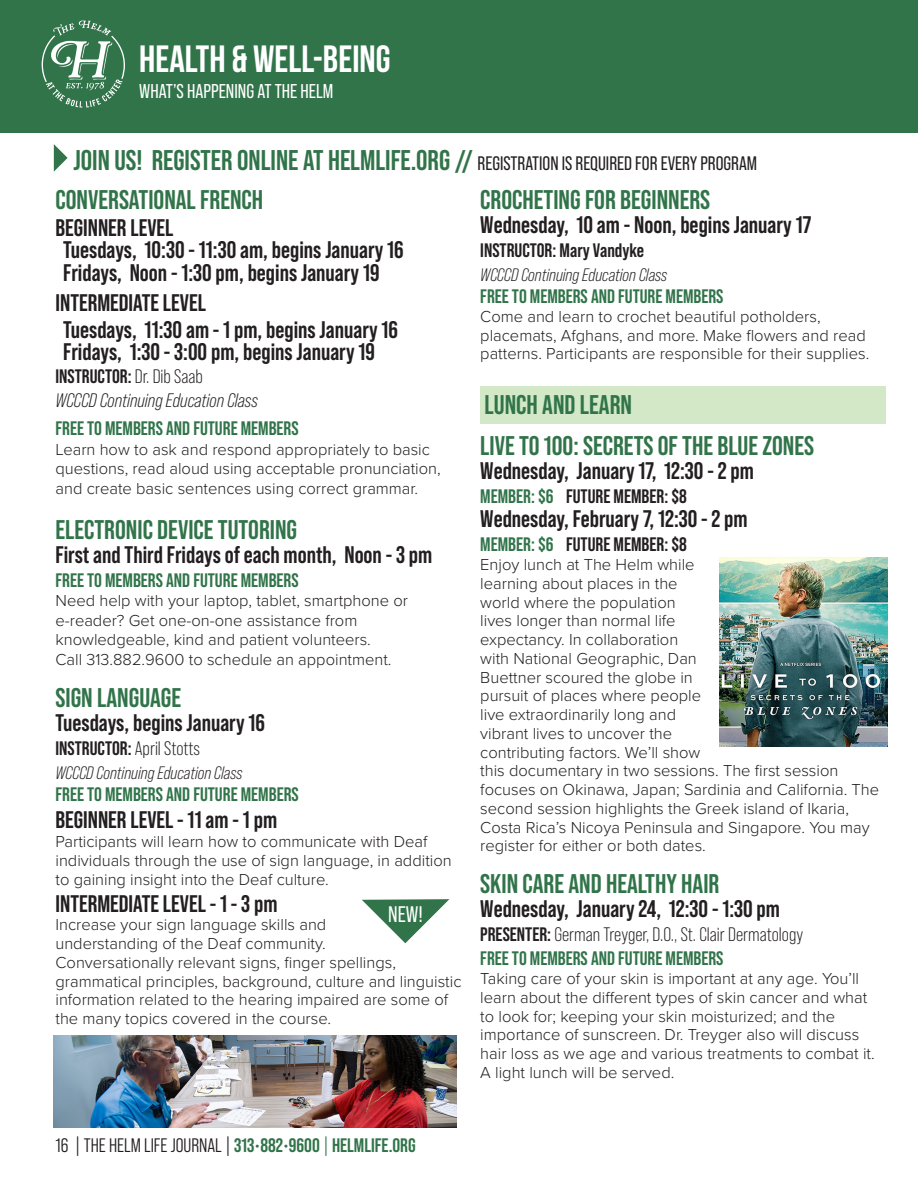
<style>
.page{position:relative;width:918px;height:1188px;background:#fff}
.page>*{position:absolute;margin:0;border:0;box-sizing:border-box;transform-origin:0 0}
.t1{font:37.95px "Bebas Neue";color:#fff}
.t2{font:700 28.5px "Bebas Neue Pro";color:#31744a}
.t3{font:700 27px "Bebas Neue Pro";color:#31744a}
.t4{font:700 24px/22.5px "Bebas Neue Pro";color:#231f20}
.t5{font:22.5px "Bebas Neue Pro";color:#fff}
.t6{font:19.95px "Bebas Neue Pro";color:#fff}
.t7{font:700 19.5px "Bebas Neue Pro";color:#31744a}
.t8{font:700 19.5px "Bebas Neue Pro";color:#231f20}
.t9{font:19.5px "Bebas Neue Pro";color:#231f20}
.t10{font:italic 19.5px "Bebas Neue Pro";color:#231f20}
.t11{font:italic 18px "Bebas Neue Pro";color:#231f20}
.t12{font:300 16.5px/18.8px "Proxima Nova";color:#231f20}
.s1{font-weight:400;font-size:19.5px;color:#231f20}
.s2{font-weight:400}
.s3{color:#31744a}
.s4{font-weight:700}
.s5{font-family:"Bebas Neue Pro Middle";font-weight:400;color:#231f20}
.s6{font-family:"Bebas Neue Pro Middle";font-weight:400}
</style>
<div class="page">
<svg style="left:54px;top:144px;width:14px;height:28px"></svg>
<div style="left:0;top:0;width:918px;height:133px;background:#31744a"></div>
<svg style="left:41px;top:21px;width:84px;height:87px"></svg>
<div style="left:480px;top:387px;width:405px;height:37px;background:#d2e8c6"></div>
<img style="left:54px;top:1036px;width:402px;height:91px">
<img style="left:719px;top:557px;width:168px;height:190px">
<svg style="left:362px;top:899px;width:87px;height:44px"></svg>
<p class="t1" style="left:139px;top:38px;width:253px">HEALTH &amp; WELL-BEING</p>
<p class="t6" style="left:139px;top:80px;width:196px">WHAT’S HAPPENING AT THE HELM</p>
<p class="t2" style="left:73px;top:143px;width:685px">JOIN US! REGISTER ONLINE AT HELMLIFE.ORG // <span class="s1">REGISTRATION IS REQUIRED FOR EVERY PROGRAM</span></p>
<p class="t3" style="left:56px;top:184px;width:209px">CONVERSATIONAL FRENCH</p>
<p class="t4" style="left:56px;top:216px;width:119px">BEGINNER LEVEL</p>
<p class="t4" style="left:63px;top:238px;width:342px">Tuesdays, 10:30 - 11:30 am, begins January 16</p>
<p class="t4" style="left:63px;top:261px;width:318px">Fridays, Noon - 1:30 pm, begins January 19</p>
<p class="t4" style="left:56px;top:291px;width:152px">INTERMEDIATE LEVEL</p>
<p class="t4" style="left:63px;top:318px;width:336px">Tuesdays, 11:30 am - 1 pm, begins January 16<br>Fridays, 1:30 - 3:00 pm, begins January 19</p>
<p class="t8" style="left:56px;top:365px;width:149px">INSTRUCTOR: <span class="s2">Dr. Dib Saab</span></p>
<p class="t10" style="left:56px;top:389px;width:204px">WCCCD Continuing Education Class</p>
<p class="t7" style="left:56px;top:417px;width:245px">FREE TO MEMBERS AND FUTURE MEMBERS</p>
<p class="t12" style="left:56px;top:439px;width:376px">Learn how to ask and respond appropriately to basic</p>
<p class="t12" style="left:56px;top:459px;width:387px">questions, read aloud using acceptable pronunciation,</p>
<p class="t12" style="left:56px;top:478px;width:364px">and create basic sentences using correct grammar.</p>
<p class="t3" style="left:56px;top:514px;width:243px">ELECTRONIC DEVICE TUTORING</p>
<p class="t4" style="left:56px;top:543px;width:378px">First and Third Fridays of each month, Noon - 3 pm</p>
<p class="t7" style="left:56px;top:569px;width:245px">FREE TO MEMBERS AND FUTURE MEMBERS</p>
<p class="t12" style="left:56px;top:591px;width:354px">Need help with your laptop, tablet, smartphone or</p>
<p class="t12" style="left:56px;top:610px;width:338px;line-height:19.5px">e-reader? Get one-on-one assistance from knowledgeable, kind and patient volunteers.<br>Call 313.882.9600 to schedule an appointment.</p>
<p class="t3" style="left:56px;top:682px;width:127px">SIGN LANGUAGE</p>
<p class="t4" style="left:56px;top:711px;width:211px">Tuesdays, begins January 16</p>
<p class="t8" style="left:56px;top:737px;width:146px">INSTRUCTOR: <span class="s2">April Stotts</span></p>
<p class="t11" style="left:56px;top:763px;width:189px">WCCCD Continuing Education Class</p>
<p class="t7" style="left:56px;top:783px;width:245px">FREE TO MEMBERS AND FUTURE MEMBERS</p>
<p class="t4" style="left:56px;top:808px;width:223px">BEGINNER LEVEL - 11 am - 1 pm</p>
<p class="t12" style="left:56px;top:831px;width:398px">Participants will learn how to communicate with Deaf individuals through the use of sign language, in addition to gaining insight into the Deaf culture.</p>
<p class="t4" style="left:56px;top:892px;width:223px">INTERMEDIATE LEVEL - 1 - 3 pm</p>
<p class="t12" style="left:56px;top:915px;width:408px">Increase your sign language skills and<br>understanding of the Deaf community.<br>Conversationally relevant signs, finger spellings, grammatical principles, background, culture and linguistic information related to the hearing impaired are some of the many topics covered in the course.</p>
<p class="t5" style="left:388px;top:901px;width:36px">NEW!</p>
<p class="t3" style="left:480px;top:184px;width:232px">CROCHETING FOR BEGINNERS</p>
<p class="t4" style="left:480px;top:213px;width:332px">Wednesday, 10 am - Noon, begins January 17</p>
<p class="t8" style="left:480px;top:239px;width:165px">INSTRUCTOR: Mary Vandyke</p>
<p class="t11" style="left:480px;top:264px;width:189px">WCCCD Continuing Education Class</p>
<p class="t7" style="left:480px;top:285px;width:245px">FREE TO MEMBERS AND FUTURE MEMBERS</p>
<p class="t12" style="left:480px;top:306px;width:391px">Come and learn to crochet beautiful potholders, placemats, Afghans, and more. Make flowers and read patterns. Participants are responsible for their supplies.</p>
<p class="t3" style="left:485px;top:389px;width:149px">LUNCH AND LEARN</p>
<p class="t3" style="left:480px;top:430px;width:335px">LIVE TO 100: SECRETS OF THE BLUE ZONES</p>
<p class="t4" style="left:480px;top:459px;width:275px">Wednesday, January 17, 12:30 - 2 pm</p>
<p class="t8" style="left:480px;top:485px;width:208px"><span class="s3">MEMBER: $6</span> FUTURE MEMBER: $8</p>
<p class="t4" style="left:480px;top:507px;width:269px">Wednesday, February 7, 12:30 - 2 pm</p>
<p class="t8" style="left:480px;top:533px;width:208px"><span class="s3">MEMBER: $6</span> FUTURE MEMBER: $8</p>
<p class="t12" style="left:480px;top:554px;width:400px">Enjoy lunch at The Helm while<br>learning about places in the<br>world where the population<br>lives longer than normal life<br>expectancy. In collaboration<br>with National Geographic, Dan<br>Buettner scoured the globe in<br>pursuit of places where people<br>live extraordinarily long and<br>vibrant lives to uncover the<br>contributing factors. We’ll show<br>this documentary in two sessions. The first session focuses on Okinawa, Japan; Sardinia and California. The second session highlights the Greek island of Ikaria, Costa Rica’s Nicoya Peninsula and Singapore. You may register for either or both dates.</p>
<p class="t3" style="left:480px;top:868px;width:241px">SKIN CARE AND HEALTHY HAIR</p>
<p class="t4" style="left:480px;top:897px;width:301px">Wednesday, January 24, 12:30 - 1:30 pm</p>
<p class="t9" style="left:480px;top:924px;width:324px"><span class="s4">PRESENTER:</span> German Treyger, D.O., St. Clair Dermatology</p>
<p class="t7" style="left:480px;top:947px;width:245px">FREE TO MEMBERS AND FUTURE MEMBERS</p>
<p class="t12" style="left:480px;top:968px;width:396px">Taking care of your skin is important at any age. You’ll learn about the different types of skin cancer and what to look for; keeping your skin moisturized; and the importance of sunscreen. Dr. Treyger also will discuss hair loss as we age and various treatments to combat it.<br>A light lunch will be served.</p>
<p class="t7" style="left:56px;top:1134px;width:362px"><span class="s5">16 | THE HELM LIFE JOURNAL |</span> 313•882•9600 <span class="s6">|</span> HELMLIFE.ORG</p>
</div>
